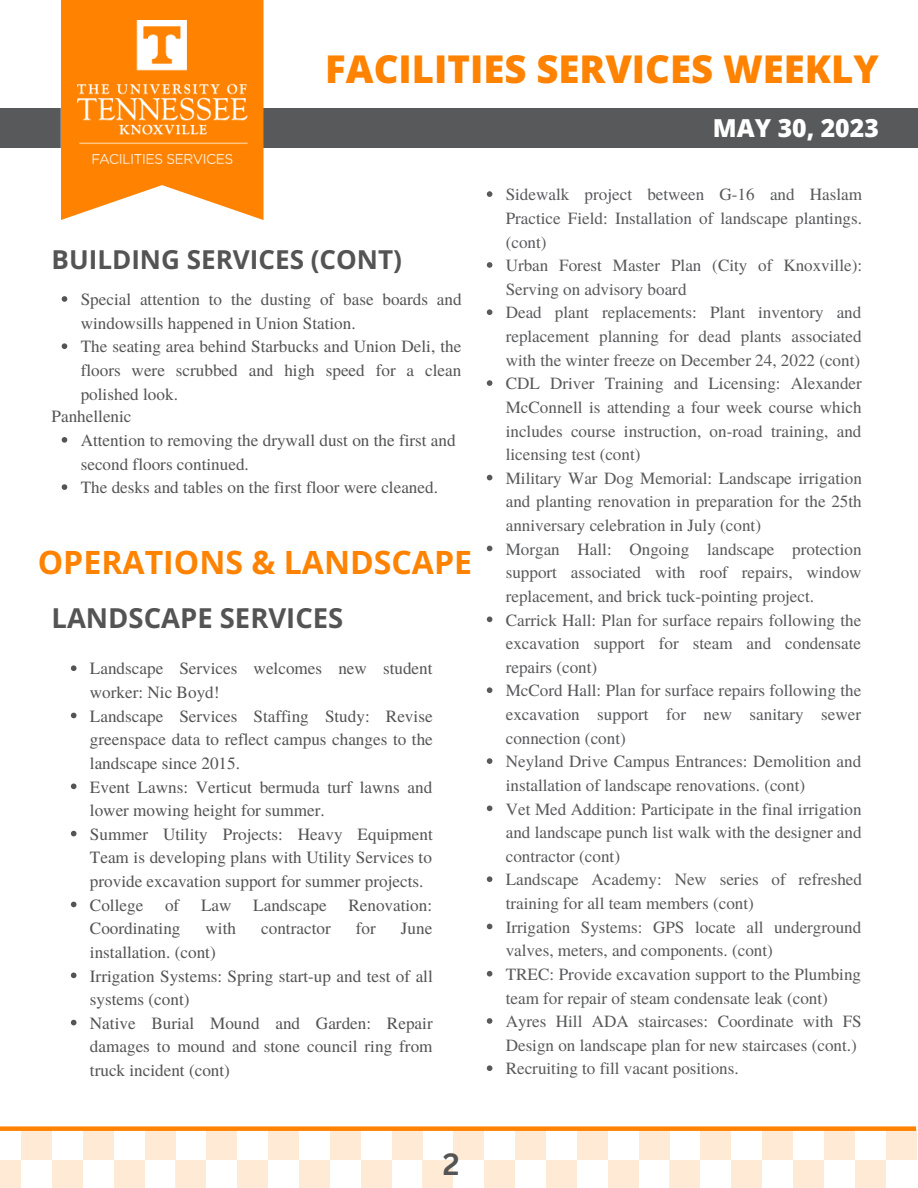
<style>
.page{position:relative;width:918px;height:1188px;background:#fff}
.page>*{position:absolute;margin:0;border:0;box-sizing:border-box;transform-origin:0 0}
.t1{font:800 38.25px "Open Sans";color:#ff8200}
.t2{font:700 32.1px "Open Sans";color:#ff8200}
.t3{font:700 30px "Canva Sans";color:#545454}
.t4{font:700 27.45px "Open Sans";color:#545454}
.t5{font:700 26.1px "Open Sans";color:#545454}
.t6{font:800 24.75px "Open Sans";color:#fff}
.t7{font:17.1px/23.7px "Te X Gyre Termes";color:#58595b;text-align:justify}
.t8{font:17.1px/23.7px "Te X Gyre Termes";color:#545454}
</style>
<div class="page">
<div style="left:0;top:108px;width:918px;height:40px;background:#58595b"></div>
<svg style="left:61px;top:0;width:203px;height:220px;fill:#ff8200"></svg>
<img style="left:77px;top:20px;width:170px;height:143px">
<div style="left:700px;top:1129px;width:31px;height:31px;background:#ffead5"></div>
<div style="left:762px;top:1129px;width:31px;height:31px;background:#ffead5"></div>
<div style="left:824px;top:1129px;width:31px;height:31px;background:#ffead5"></div>
<div style="left:886px;top:1129px;width:31px;height:31px;background:#ffead5"></div>
<div style="left:855px;top:1160px;width:31px;height:28px;background:#ffead5"></div>
<div style="left:793px;top:1160px;width:31px;height:28px;background:#ffead5"></div>
<div style="left:731px;top:1160px;width:31px;height:28px;background:#ffead5"></div>
<div style="left:669px;top:1160px;width:31px;height:28px;background:#ffead5"></div>
<div style="left:453px;top:1129px;width:31px;height:31px;background:#ffead5"></div>
<div style="left:515px;top:1129px;width:31px;height:31px;background:#ffead5"></div>
<div style="left:577px;top:1129px;width:31px;height:31px;background:#ffead5"></div>
<div style="left:639px;top:1129px;width:31px;height:31px;background:#ffead5"></div>
<div style="left:639px;top:1160px;width:31px;height:28px;background:#fff"></div>
<div style="left:608px;top:1160px;width:31px;height:28px;background:#ffead5"></div>
<div style="left:546px;top:1160px;width:31px;height:28px;background:#ffead5"></div>
<div style="left:484px;top:1160px;width:31px;height:28px;background:#ffead5"></div>
<div style="left:422px;top:1160px;width:31px;height:28px;background:#ffead5"></div>
<div style="left:206px;top:1129px;width:31px;height:31px;background:#ffead5"></div>
<div style="left:268px;top:1129px;width:31px;height:31px;background:#ffead5"></div>
<div style="left:330px;top:1129px;width:31px;height:31px;background:#ffead5"></div>
<div style="left:392px;top:1129px;width:31px;height:31px;background:#ffead5"></div>
<div style="left:392px;top:1160px;width:31px;height:28px;background:#fff"></div>
<div style="left:361px;top:1160px;width:31px;height:28px;background:#ffead5"></div>
<div style="left:299px;top:1160px;width:31px;height:28px;background:#ffead5"></div>
<div style="left:237px;top:1160px;width:31px;height:28px;background:#ffead5"></div>
<div style="left:175px;top:1160px;width:31px;height:28px;background:#ffead5"></div>
<div style="left:21px;top:1129px;width:31px;height:31px;background:#ffead5"></div>
<div style="left:83px;top:1129px;width:31px;height:31px;background:#ffead5"></div>
<div style="left:145px;top:1129px;width:30px;height:31px;background:#ffead5"></div>
<div style="left:114px;top:1160px;width:31px;height:28px;background:#ffead5"></div>
<div style="left:52px;top:1160px;width:31px;height:28px;background:#ffead5"></div>
<div style="left:0;top:1160px;width:21px;height:28px;background:#ffead5"></div>
<svg style="left:71px;top:665px;width:6px;height:6px"></svg>
<svg style="left:71px;top:713px;width:6px;height:5px"></svg>
<svg style="left:71px;top:784px;width:6px;height:5px"></svg>
<svg style="left:71px;top:831px;width:6px;height:5px"></svg>
<svg style="left:71px;top:902px;width:6px;height:5px"></svg>
<svg style="left:71px;top:973px;width:6px;height:5px"></svg>
<svg style="left:71px;top:1020px;width:6px;height:5px"></svg>
<svg style="left:487px;top:191px;width:5px;height:6px"></svg>
<svg style="left:487px;top:262px;width:5px;height:6px"></svg>
<svg style="left:487px;top:309px;width:5px;height:6px"></svg>
<svg style="left:487px;top:380px;width:5px;height:6px"></svg>
<svg style="left:487px;top:475px;width:5px;height:5px"></svg>
<svg style="left:487px;top:546px;width:5px;height:5px"></svg>
<svg style="left:487px;top:617px;width:5px;height:5px"></svg>
<svg style="left:487px;top:687px;width:5px;height:6px"></svg>
<svg style="left:487px;top:758px;width:5px;height:6px"></svg>
<svg style="left:487px;top:806px;width:5px;height:5px"></svg>
<svg style="left:487px;top:876px;width:5px;height:6px"></svg>
<svg style="left:487px;top:924px;width:5px;height:5px"></svg>
<svg style="left:487px;top:971px;width:5px;height:6px"></svg>
<svg style="left:487px;top:1018px;width:5px;height:6px"></svg>
<svg style="left:487px;top:1065px;width:5px;height:6px"></svg>
<div style="left:0;top:1126px;width:916px;height:5px;background:#ff8200"></div>
<svg style="left:62px;top:437px;width:5px;height:6px"></svg>
<svg style="left:62px;top:484px;width:5px;height:6px"></svg>
<svg style="left:62px;top:296px;width:5px;height:6px"></svg>
<svg style="left:62px;top:343px;width:5px;height:6px"></svg>
<p class="t1" style="left:325px;top:42px;width:555px">FACILITIES SERVICES WEEKLY</p>
<p class="t6" style="left:713px;top:111px;width:167px">MAY 30, 2023</p>
<p class="t5" style="left:52px;top:241px;width:352px">BUILDING SERVICES (CONT)</p>
<p class="t8" style="left:81px;top:287px;width:382px">Special attention to the dusting of base boards and windowsills happened in Union Station.</p>
<p class="t8" style="left:81px;top:334px;width:382px;text-align:justify">The seating area behind Starbucks and Union Deli, the floors were scrubbed and high speed for a clean polished look.</p>
<p class="t8" style="left:52px;top:404px;width:82px">Panhellenic</p>
<p class="t8" style="left:81px;top:428px;width:377px">Attention to removing the drywall dust on the first and second floors continued.</p>
<p class="t8" style="left:81px;top:475px;width:359px">The desks and tables on the first floor were cleaned.</p>
<p class="t2" style="left:38px;top:540px;width:436px">OPERATIONS &amp; LANDSCAPE</p>
<p class="t4" style="left:52px;top:599px;width:293px">LANDSCAPE SERVICES</p>
<p class="t8" style="left:90px;top:656px;width:344px">Landscape Services welcomes new student worker: Nic Boyd!</p>
<p class="t8" style="left:90px;top:703px;width:344px;text-align:justify">Landscape Services Staffing Study: Revise greenspace data to reflect campus changes to the landscape since 2015.</p>
<p class="t8" style="left:90px;top:774px;width:344px">Event Lawns: Verticut bermuda turf lawns and lower mowing height for summer.</p>
<p class="t8" style="left:90px;top:821px;width:344px;text-align:justify">Summer Utility Projects: Heavy Equipment Team is developing plans with Utility Services to provide excavation support for summer projects.</p>
<p class="t8" style="left:90px;top:892px;width:55px">College</p>
<p class="t8" style="left:165px;top:892px;width:16px">of</p>
<p class="t8" style="left:201px;top:892px;width:32px">Law</p>
<p class="t8" style="left:253px;top:892px;width:75px">Landscape</p>
<p class="t8" style="left:348px;top:892px;width:85px">Renovation:</p>
<p class="t8" style="left:90px;top:916px;width:92px">Coordinating</p>
<p class="t8" style="left:206px;top:916px;width:32px">with</p>
<p class="t8" style="left:261px;top:916px;width:71px">contractor</p>
<p class="t8" style="left:356px;top:916px;width:22px">for</p>
<p class="t8" style="left:401px;top:916px;width:33px">June</p>
<p class="t8" style="left:90px;top:939px;width:127px">installation. (cont)</p>
<p class="t8" style="left:90px;top:963px;width:344px">Irrigation Systems: Spring start-up and test of all systems (cont)</p>
<p class="t8" style="left:90px;top:1010px;width:344px;text-align:justify">Native Burial Mound and Garden: Repair damages to mound and stone council ring from truck incident (cont)</p>
<p class="t3" style="left:443px;top:1143px;width:18px">2</p>
<p class="t7" style="left:506px;top:182px;width:358px">Sidewalk project between G-16 and Haslam Practice Field: Installation of landscape plantings. (cont)</p>
<p class="t7" style="left:506px;top:253px;width:358px">Urban Forest Master Plan (City of Knoxville):<br>Serving on advisory board</p>
<p class="t7" style="left:506px;top:300px;width:358px">Dead plant replacements: Plant inventory and replacement planning for dead plants associated with the winter freeze on December 24, 2022 (cont)</p>
<p class="t7" style="left:506px;top:371px;width:358px">CDL Driver Training and Licensing: Alexander McConnell is attending a four week course which includes course instruction, on-road training, and licensing test (cont)</p>
<p class="t7" style="left:506px;top:465px;width:358px">Military War Dog Memorial: Landscape irrigation and planting renovation in preparation for the 25th anniversary celebration in July (cont)</p>
<p class="t7" style="left:506px;top:536px;width:357px">Morgan Hall: Ongoing landscape protection support associated with roof repairs, window replacement, and brick tuck-pointing project.</p>
<p class="t7" style="left:506px;top:607px;width:357px">Carrick Hall: Plan for surface repairs following the excavation support for steam and condensate repairs (cont)</p>
<p class="t7" style="left:506px;top:678px;width:357px">McCord Hall: Plan for surface repairs following the excavation support for new sanitary sewer connection (cont)</p>
<p class="t7" style="left:506px;top:749px;width:357px">Neyland Drive Campus Entrances: Demolition and installation of landscape renovations. (cont)</p>
<p class="t7" style="left:506px;top:796px;width:357px">Vet Med Addition: Participate in the final irrigation and landscape punch list walk with the designer and contractor (cont)</p>
<p class="t7" style="left:506px;top:867px;width:358px">Landscape Academy: New series of refreshed training for all team members (cont)</p>
<p class="t7" style="left:506px;top:914px;width:357px">Irrigation Systems: GPS locate all underground valves, meters, and components. (cont)</p>
<p class="t7" style="left:506px;top:961px;width:357px">TREC: Provide excavation support to the Plumbing team for repair of steam condensate leak (cont)</p>
<p class="t7" style="left:506px;top:1009px;width:357px">Ayres Hill ADA staircases: Coordinate with FS<br>Design on landscape plan for new staircases (cont.)</p>
<p class="t7" style="left:506px;top:1056px;width:235px">Recruiting to fill vacant positions.</p>
</div>
